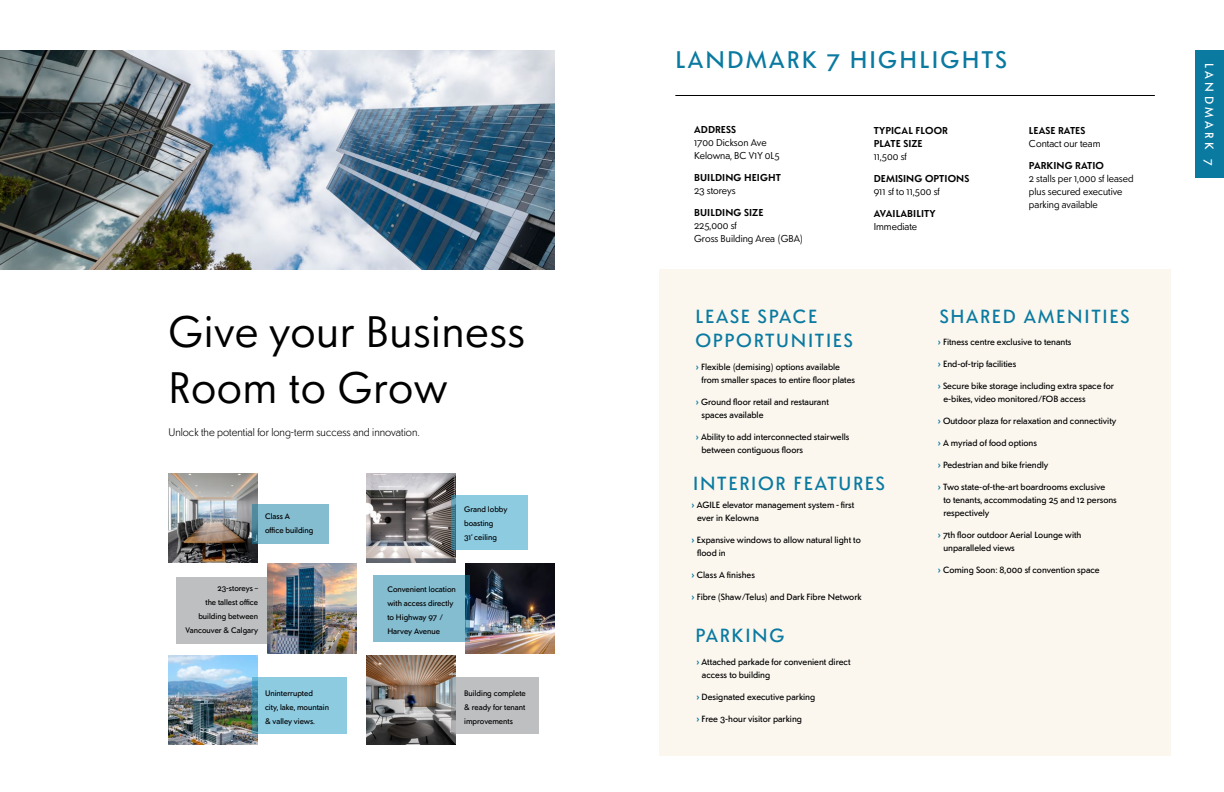
<style>
.page{position:relative;width:1224px;height:792px;background:#fff}
.page>*{position:absolute;margin:0;border:0;box-sizing:border-box;transform-origin:0 0}
.t1{font:44px/56px "Sonar Sans";letter-spacing:.025em;color:#000}
.t2{font:500 24px "Sonar Sans";letter-spacing:.09em;color:#0a7aa1}
.t3{font:500 19px/24px "Sonar Sans";letter-spacing:.09em;color:#0a7aa1}
.t4{font:500 12px "Sonar Sans";letter-spacing:.28em;color:#fff}
.t5{font:300 11px "Sonar Sans";color:#000}
.t6{font:10px/13px "Sonar Sans";color:#000}
.t7{font:600 10px/13px "Sonar Sans";letter-spacing:.01em;color:#000}
.t8{font:500 9px/13px "Sonar Sans";color:#000}
.t9{font:500 8px/14px "Sonar Sans";color:#000}
.s1{font-weight:700;color:#0a7aa1}
</style>
<div class="page">
<img style="left:0;top:50px;width:555px;height:219px">
<img style="left:168px;top:473px;width:89px;height:89px">
<img style="left:168px;top:655px;width:89px;height:89px">
<img style="left:367px;top:473px;width:89px;height:89px">
<img style="left:367px;top:655px;width:89px;height:89px">
<svg style="left:252px;top:504px;width:76px;height:39px;background:#7fb7cb"></svg>
<div style="left:252px;top:678px;width:95px;height:56px;background:#8dcbe1"></div>
<img style="left:267px;top:564px;width:90px;height:89px">
<div style="left:451px;top:496px;width:77px;height:54px;background:#8dcbe1"></div>
<img style="left:466px;top:564px;width:89px;height:89px">
<div style="left:176px;top:577px;width:96px;height:67px;background:#bebfc1"></div>
<div style="left:451px;top:678px;width:88px;height:56px;background:#bebfc1"></div>
<div style="left:374px;top:576px;width:96px;height:66px;background:#84bcd0"></div>
<div style="left:660px;top:269px;width:511px;height:487px;background:#fbf7ef"></div>
<hr style="left:675px;top:95px;width:480px;height:1px;background:#000">
<div style="left:1196px;top:50px;width:28px;height:128px;background:#0a7aa1"></div>
<h1 class="t1" style="left:168px;top:302px;width:358px">Give your Business<br>Room to Grow</h1>
<p class="t5" style="left:168px;top:424px;width:253px">Unlock the potential for long-term success and innovation.</p>
<p class="t9" style="left:265px;top:509px;width:50px">Class A<br>office building</p>
<p class="t9" style="left:464px;top:502px;width:45px">Grand lobby boasting<br>31’ ceiling</p>
<p class="t9" style="left:186px;top:581px;width:74px;text-align:right">23-storeys –<br>the tallest office building between<br>Vancouver &amp; Calgary</p>
<p class="t9" style="left:265px;top:686px;width:66px">Uninterrupted<br>city, lake, mountain &amp; valley views.</p>
<p class="t9" style="left:387px;top:582px;width:70px">Convenient location with access directly to Highway 97 /<br>Harvey Avenue</p>
<p class="t9" style="left:464px;top:686px;width:63px;text-align:justify">Building complete &amp; ready for tenant improvements</p>
<h2 class="t2" style="left:675px;top:44px;width:333px">LANDMARK 7 HIGHLIGHTS</h2>
<p class="t7" style="left:694px;top:122px;width:43px">ADDRESS</p>
<p class="t6" style="left:694px;top:135px;width:87px">1700 Dickson Ave<br>Kelowna, BC V1Y 0L5</p>
<p class="t7" style="left:694px;top:170px;width:88px">BUILDING HEIGHT</p>
<p class="t6" style="left:694px;top:183px;width:43px">23 storeys</p>
<p class="t7" style="left:694px;top:205px;width:71px">BUILDING SIZE</p>
<p class="t6" style="left:694px;top:218px;width:111px">225,000 sf<br>Gross Building Area (GBA)</p>
<p class="t7" style="left:874px;top:123px;width:76px">TYPICAL FLOOR<br>PLATE SIZE</p>
<p class="t6" style="left:874px;top:149px;width:35px">11,500 sf</p>
<p class="t7" style="left:874px;top:171px;width:97px">DEMISING OPTIONS</p>
<p class="t6" style="left:874px;top:184px;width:68px">911 sf to 11,500 sf</p>
<p class="t7" style="left:874px;top:206px;width:63px">AVAILABILITY</p>
<p class="t6" style="left:874px;top:219px;width:45px">Immediate</p>
<p class="t7" style="left:1029px;top:123px;width:58px">LEASE RATES</p>
<p class="t6" style="left:1029px;top:136px;width:73px">Contact our team</p>
<p class="t7" style="left:1029px;top:158px;width:77px">PARKING RATIO</p>
<p class="t6" style="left:1029px;top:171px;width:106px">2 stalls per 1,000 sf leased plus secured executive parking available</p>
<h3 class="t3" style="left:695px;top:304px;width:159px">LEASE SPACE<br>OPPORTUNITIES</h3>
<p class="t8" style="left:701px;top:360px;width:155px;text-indent:-6px"><span class="s1">›</span> Flexible (demising) options available from smaller spaces to entire floor plates</p>
<p class="t8" style="left:701px;top:395px;width:129px;text-indent:-6px"><span class="s1">›</span> Ground floor retail and restaurant spaces available</p>
<p class="t8" style="left:701px;top:430px;width:150px;text-indent:-6px"><span class="s1">›</span> Ability to add interconnected stairwells between contiguous floors</p>
<h3 class="t3" style="left:693px;top:471px;width:193px">INTERIOR FEATURES</h3>
<p class="t8" style="left:697px;top:498px;width:159px;text-indent:-6px"><span class="s1">›</span> AGILE elevator management system - first ever in Kelowna</p>
<p class="t8" style="left:697px;top:533px;width:165px;text-indent:-6px"><span class="s1">›</span> Expansive windows to allow natural light to flood in</p>
<p class="t8" style="left:692px;top:568px;width:65px"><span class="s1">›</span> Class A finishes</p>
<p class="t8" style="left:692px;top:590px;width:172px"><span class="s1">›</span> Fibre (Shaw/Telus) and Dark Fibre Network</p>
<h3 class="t3" style="left:696px;top:622px;width:91px">PARKING</h3>
<p class="t8" style="left:702px;top:655px;width:150px;text-indent:-6px"><span class="s1">›</span> Attached parkade for convenient direct access to building</p>
<p class="t8" style="left:696px;top:690px;width:120px"><span class="s1">›</span> Designated executive parking</p>
<p class="t8" style="left:696px;top:712px;width:107px"><span class="s1">›</span> Free 3-hour visitor parking</p>
<h3 class="t3" style="left:940px;top:304px;width:191px">SHARED AMENITIES</h3>
<p class="t8" style="left:938px;top:335px;width:135px"><span class="s1">›</span> Fitness centre exclusive to tenants</p>
<p class="t8" style="left:938px;top:357px;width:80px"><span class="s1">›</span> End-of-trip facilities</p>
<p class="t8" style="left:943px;top:379px;width:172px;text-indent:-6px"><span class="s1">›</span> Secure bike storage including extra space for e-bikes, video monitored/FOB access</p>
<p class="t8" style="left:938px;top:414px;width:180px"><span class="s1">›</span> Outdoor plaza for relaxation and connectivity</p>
<p class="t8" style="left:938px;top:436px;width:101px"><span class="s1">›</span> A myriad of food options</p>
<p class="t8" style="left:938px;top:458px;width:112px"><span class="s1">›</span> Pedestrian and bike friendly</p>
<p class="t8" style="left:943px;top:480px;width:175px;text-indent:-6px"><span class="s1">›</span> Two state-of-the-art boardrooms exclusive<br>to tenants, accommodating 25 and 12 persons respectively</p>
<p class="t8" style="left:943px;top:528px;width:140px;text-indent:-6px"><span class="s1">›</span> 7th floor outdoor Aerial Lounge with unparalleled views</p>
<p class="t8" style="left:938px;top:563px;width:163px"><span class="s1">›</span> Coming Soon: 8,000 sf convention space</p>
<h3 class="t4" style="left:1218px;top:63px;width:104px;rotate:90deg">LANDMARK 7</h3>
</div>
